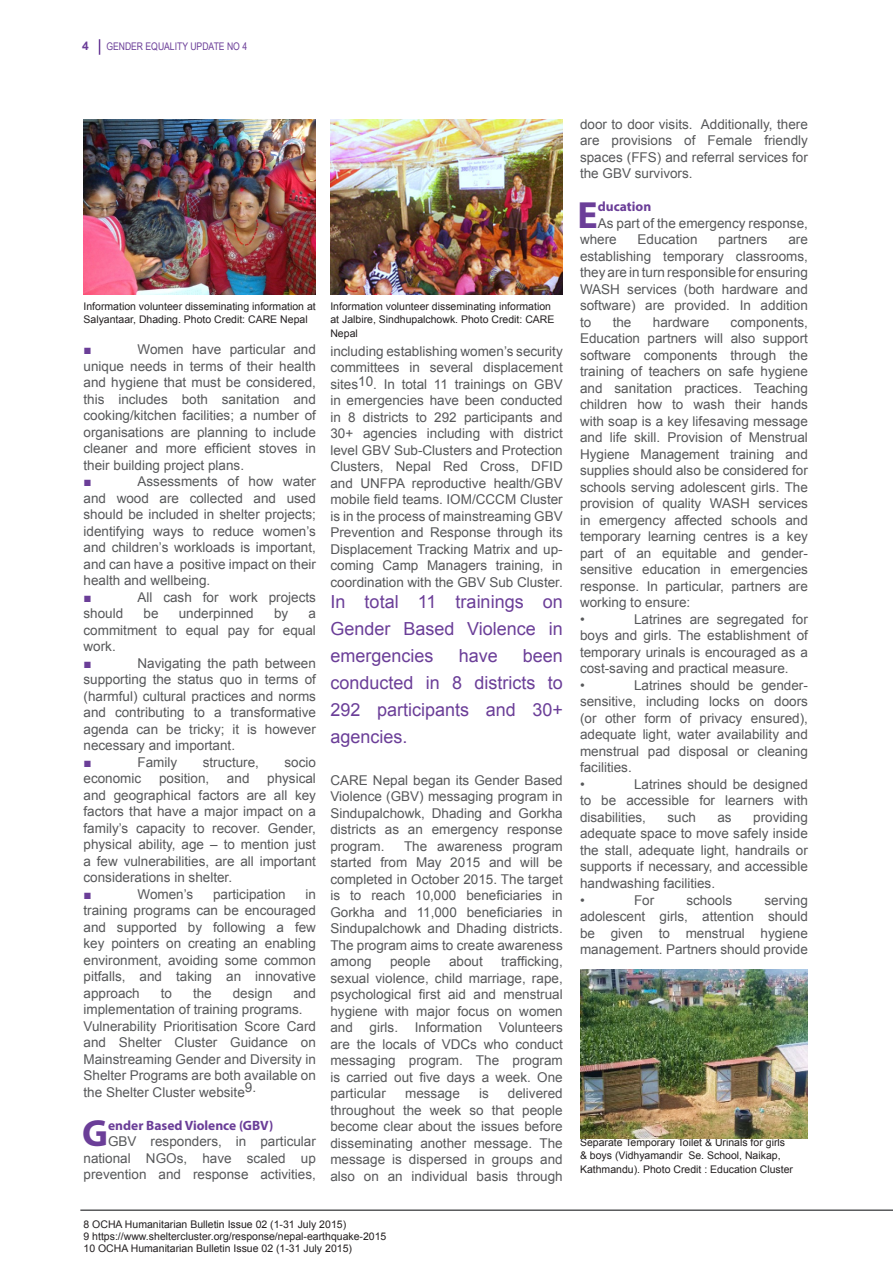
<style>
.page{position:relative;width:893px;height:1263px;background:#fff}
.page>*{position:absolute;margin:0;border:0;box-sizing:border-box;transform-origin:0 0}
.body{font:700 37.95px "Myriad Pro";color:#6b3e98}
.heading_2{font:700 37.95px "Myriad Pro";color:#6b3e98}
.body-2{font:18px/27px "Arial";color:#6b3e98;text-align:justify}
.body-3{font:13.5px/16.5px "Arial";color:#57585a;text-align:justify}
.heading_2-2{font:13.5px/16.5px "Arial";color:#57585a;text-align:justify}
.heading_2-3{font:700 13.5px "Myriad Pro";color:#6b3e98}
.body-4{font:700 13.5px "Myriad Pro";color:#6b3e98}
.t1{font:700 13.5px "Arial";color:#6b3e98}
.heading_1{font:700 12px "Arial";color:#6b3e98}
.t2{font:10.5px/13.5px "Arial";color:#231f20}
.heading_1-2{font:10.5px "Arial Narrow";color:#6b3e98}
.t3{font:9.3px/10.6px "Arial";letter-spacing:-.005em;color:#000}
</style>
<div class="page">
<hr style="left:80px;top:1209px;width:813px;height:2px;background:#57585a">
<svg style="left:99px;top:39px;width:1px;height:16px"></svg>
<img style="left:84px;top:119px;width:232px;height:175px">
<img style="left:330px;top:119px;width:233px;height:175px">
<img style="left:580px;top:970px;width:228px;height:168px">
<p class="heading_1" style="left:82px;top:38px;width:8px">4</p>
<p class="heading_1-2" style="left:106px;top:39px;width:142px">GENDER EQUALITY UPDATE NO 4</p>
<p class="t2" style="left:84px;top:299px;width:234px">Information volunteer disseminating information at<br>Salyantaar, Dhading. Photo Credit: CARE Nepal</p>
<p class="body-3" style="left:84px;top:341px;width:234px;text-indent:54px">Women have particular and unique needs in terms of their health and hygiene that must be considered, this includes both sanitation and cooking/kitchen facilities; a number of organisations are planning to include cleaner and more efficient stoves in their building project plans.</p>
<p class="t1" style="left:84px;top:472px;width:10px">■</p>
<p class="t1" style="left:84px;top:340px;width:10px">■</p>
<p class="body-3" style="left:84px;top:473px;width:234px;text-indent:54px">Assessments of how water and wood are collected and used should be included in shelter projects; identifying ways to reduce women’s and children’s workloads is important, and can have a positive impact on their health and wellbeing.</p>
<p class="t1" style="left:84px;top:588px;width:10px">■</p>
<p class="body-3" style="left:138px;top:589px;width:180px">All cash for work projects</p>
<p class="body-3" style="left:84px;top:605px;width:41px">should</p>
<p class="body-3" style="left:144px;top:605px;width:17px">be</p>
<p class="body-3" style="left:179px;top:605px;width:77px">underpinned</p>
<p class="body-3" style="left:274px;top:605px;width:16px">by</p>
<p class="body-3" style="left:84px;top:605px;width:234px;text-indent:225px">a commitment to equal pay for equal work.</p>
<p class="t1" style="left:84px;top:654px;width:10px">■</p>
<p class="body-3" style="left:84px;top:655px;width:234px;text-indent:54px">Navigating the path between supporting the status quo in terms of (harmful) cultural practices and norms and contributing to a transformative agenda can be tricky; it is however necessary and important.</p>
<p class="t1" style="left:84px;top:753px;width:10px">■</p>
<p class="body-3" style="left:138px;top:754px;width:41px">Family</p>
<p class="body-3" style="left:203px;top:754px;width:58px">structure,</p>
<p class="body-3" style="left:284px;top:754px;width:33px">socio</p>
<p class="body-3" style="left:84px;top:770px;width:59px">economic</p>
<p class="body-3" style="left:159px;top:770px;width:52px">position,</p>
<p class="body-3" style="left:227px;top:770px;width:24px">and</p>
<p class="body-3" style="left:84px;top:770px;width:234px;text-indent:184px">physical and geographical factors are all key factors that have a major impact on a family’s capacity to recover. Gender, physical ability, age – to mention just a few vulnerabilities, are all important considerations in shelter.</p>
<p class="t1" style="left:84px;top:885px;width:10px">■</p>
<p class="body-3" style="left:138px;top:886px;width:57px">Women’s</p>
<p class="body-3" style="left:213px;top:886px;width:74px">participation</p>
<p class="body-3" style="left:84px;top:886px;width:234px;text-indent:222px">in training programs can be encouraged and supported by following a few key pointers on creating an enabling environment, avoiding some common pitfalls, and taking an innovative approach</p>
<p class="body-3" style="left:84px;top:985px;width:234px;text-indent:210px">and implementation of training programs.</p>
<p class="heading_2-2" style="left:84px;top:1018px;width:234px">Vulnerability Prioritisation Score Card and Shelter Cluster Guidance on Mainstreaming Gender and Diversity in Shelter Programs are both available on the Shelter Cluster website9.</p>
<p class="heading_2" style="left:82px;top:1109px;width:27px">G</p>
<p class="heading_2-3" style="left:108px;top:1116px;width:167px">ender Based Violence (GBV)</p>
<p class="body-3" style="left:161px;top:985px;width:13px">to</p>
<p class="body-3" style="left:193px;top:985px;width:20px">the</p>
<p class="body-3" style="left:233px;top:985px;width:41px">design</p>
<p class="body-3" style="left:84px;top:1133px;width:234px;text-indent:25px">GBV responders, in particular national NGOs, have scaled up prevention and response activities,</p>
<p class="t2" style="left:330px;top:299px;width:226px">Information volunteer disseminating information at Jalbire, Sindhupalchowk. Photo Credit: CARE<br>Nepal</p>
<p class="body-3" style="left:330px;top:343px;width:234px">including establishing women’s security committees in several displacement sites10. In total 11 trainings on GBV in emergencies have been conducted in 8 districts to 292 participants and 30+ agencies including with district level GBV Sub-Clusters and Protection Clusters, Nepal Red Cross, DFID and UNFPA reproductive health/GBV mobile field teams. IOM/CCCM Cluster is in the process of mainstreaming GBV Prevention and Response through its Displacement Tracking Matrix and up&shy;coming Camp Managers training, in coordination with the GBV Sub Cluster.</p>
<p class="body-2" style="left:330px;top:589px;width:234px">In total 11 trainings on Gender Based Violence in emergencies</p>
<p class="body-2" style="left:330px;top:643px;width:234px;text-indent:192px">been conducted in 8 districts to 292 participants and 30+ agencies.</p>
<p class="body-2" style="left:459px;top:643px;width:41px">have</p>
<p class="body-3" style="left:330px;top:772px;width:234px">CARE Nepal began its Gender Based Violence (GBV) messaging program in Sindupalchowk, Dhading and Gorkha districts as an emergency response program.</p>
<p class="body-3" style="left:330px;top:838px;width:234px;text-indent:74px">The awareness program started from May 2015 and will be completed in October 2015. The target is to reach 10,000 beneficiaries in Gorkha and 11,000 beneficiaries in Sindupalchowk and Dhading districts.<br>The program aims to create awareness among</p>
<p class="body-3" style="left:330px;top:953px;width:234px;text-indent:171px">trafficking, sexual violence, child marriage, rape, psychological first aid and menstrual hygiene with major focus on women and girls. Information Volunteers are the locals of VDCs who conduct messaging program. The program is carried out five days a week. One particular</p>
<p class="body-3" style="left:390px;top:953px;width:42px">people</p>
<p class="body-3" style="left:449px;top:953px;width:35px">about</p>
<p class="body-3" style="left:330px;top:1085px;width:234px;text-indent:178px">delivered throughout the week so that people become clear about the issues before disseminating another message. The message is dispersed in groups and also on an individual basis through</p>
<p class="body-3" style="left:405px;top:1085px;width:56px">message</p>
<p class="body-3" style="left:479px;top:1085px;width:11px">is</p>
<p class="t2" style="left:84px;top:1218px;width:264px">8 OCHA Humanitarian Bulletin Issue 02 (1-31 July 2015)</p>
<p class="t2" style="left:84px;top:1230px;width:304px">9 https://www.sheltercluster.org/response/nepal-earthquake-2015</p>
<p class="t2" style="left:84px;top:1242px;width:270px">10 OCHA Humanitarian Bulletin Issue 02 (1-31 July 2015)</p>
<p class="body-3" style="left:580px;top:116px;width:229px">door to door visits. Additionally, there are provisions of Female friendly spaces (FFS) and referral services for the GBV survivors.</p>
<p class="body" style="left:577px;top:190px;width:22px">E</p>
<p class="body-4" style="left:598px;top:198px;width:55px">ducation</p>
<p class="body-3" style="left:580px;top:215px;width:229px;text-indent:18px">As part of the emergency response, where</p>
<p class="body-3" style="left:637px;top:232px;width:62px">Education</p>
<p class="body-3" style="left:718px;top:232px;width:51px">partners</p>
<p class="body-3" style="left:580px;top:232px;width:229px;text-indent:208px">are establishing temporary classrooms, they are in turn responsible for ensuring WASH services (both hardware and software) are provided. In addition to</p>
<p class="body-3" style="left:613px;top:314px;width:20px">the</p>
<p class="body-3" style="left:653px;top:314px;width:58px">hardware</p>
<p class="body-3" style="left:580px;top:314px;width:229px;text-indent:151px">components, Education partners will also support software components through the training of teachers on safe hygiene and sanitation practices. Teaching children how to wash their hands with soap is a key lifesaving message and life skill. Provision of Menstrual Hygiene Management training and supplies should also be considered for schools serving adolescent girls. The provision of quality WASH services in emergency affected schools and temporary learning centres is a key part of an equitable and gender&shy;sensitive education in emergencies response. In particular, partners are working to ensure:</p>
<p class="body-3" style="left:580px;top:611px;width:6px">•</p>
<p class="body-3" style="left:580px;top:611px;width:229px;text-indent:54px">Latrines are segregated for boys and girls. The establishment of temporary urinals is encouraged as a cost-saving and practical measure.</p>
<p class="body-3" style="left:580px;top:677px;width:6px">•</p>
<p class="body-3" style="left:580px;top:677px;width:229px;text-indent:54px">Latrines should be gender&shy;sensitive, including locks on doors (or other form of privacy ensured), adequate light, water availability and menstrual pad disposal or cleaning facilities.</p>
<p class="body-3" style="left:580px;top:776px;width:6px">•</p>
<p class="body-3" style="left:580px;top:776px;width:229px;text-indent:54px">Latrines should be designed to be accessible for learners with disabilities,</p>
<p class="body-3" style="left:580px;top:809px;width:229px;text-indent:173px">providing adequate space to move safely inside the stall, adequate light, handrails or supports if necessary, and accessible handwashing facilities.</p>
<p class="body-3" style="left:580px;top:892px;width:6px">•</p>
<p class="body-3" style="left:634px;top:892px;width:22px">For</p>
<p class="body-3" style="left:686px;top:892px;width:47px">schools</p>
<p class="body-3" style="left:667px;top:809px;width:30px">such</p>
<p class="body-3" style="left:717px;top:809px;width:16px">as</p>
<p class="body-3" style="left:580px;top:892px;width:229px;text-indent:184px">serving adolescent girls, attention should be given to menstrual hygiene management. Partners should provide</p>
<p class="t2" style="left:580px;top:1135px;width:215px">Separate Temporary Toilet &amp; Urinals for girls &amp; boys (Vidhyamandir Se. School, Naikap,<br>Kathmandu). Photo Credit : Education Cluster</p>
<p class="t3" style="left:588px;top:1155px;width:194px">Separate Temporary Toilet &amp; Urinals for girls &amp; boys (Vidhyamandir Se. School, Naikap,</p>
</div>
